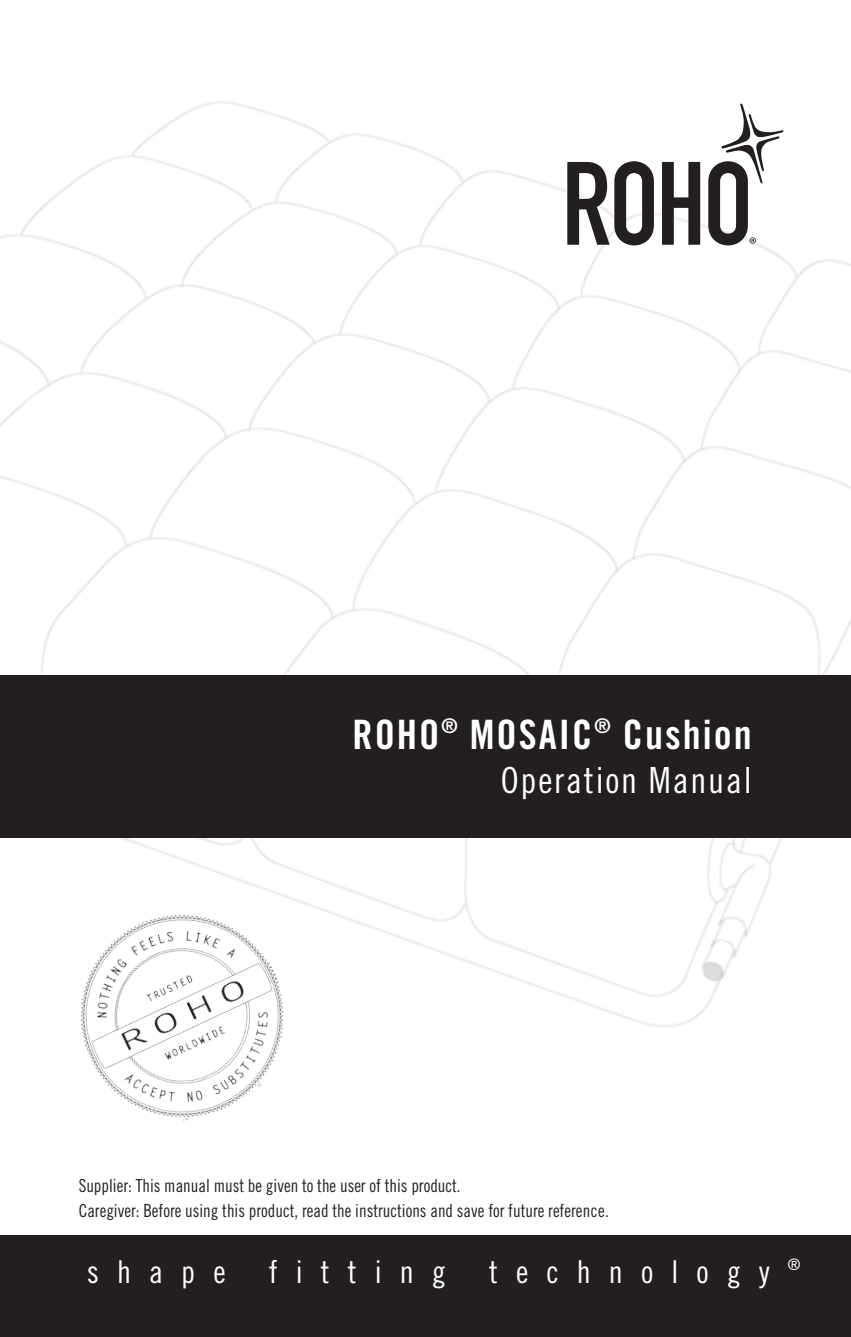
<style>
.page{position:relative;width:851px;height:1337px;background:#fff}
.page>*{position:absolute;margin:0;border:0;box-sizing:border-box;transform-origin:0 0}
.t1{font:40.5px "Trade Gothic LT Std Bd Cn 20";letter-spacing:.05em;color:#fff}
.t2{font:36px "Trade Gothic LT Std Cn 18";letter-spacing:.05em;color:#fff}
.t3{font:31.5px "Trade Gothic LT Std Cn 18";letter-spacing:.575em;color:#fff}
.t4{font:18px/24.8px "Trade Gothic LT Std Cn 18";color:#231f20;scale:.95 1}
</style>
<div class="page">
<img style="left:162px;top:837px;width:217px;height:94px">
<img style="left:379px;top:837px;width:237px;height:178px">
<img style="left:470px;top:837px;width:152px;height:71px">
<img style="left:64px;top:497px;width:203px;height:114px">
<img style="left:163px;top:459px;width:104px;height:57px">
<img style="left:267px;top:568px;width:345px;height:107px">
<img style="left:350px;top:459px;width:392px;height:119px">
<img style="left:428px;top:372px;width:390px;height:102px">
<img style="left:496px;top:130px;width:354px;height:251px">
<img style="left:0;top:199px;width:368px;height:260px">
<img style="left:96px;top:117px;width:367px;height:255px">
<img style="left:191px;top:101px;width:357px;height:186px">
<img style="left:625px;top:837px;width:207px;height:19px">
<img style="left:616px;top:856px;width:159px;height:171px">
<div style="left:0;top:1235px;width:850px;height:101px;background:#231f20"></div>
<img style="left:80px;top:881px;width:237px;height:240px">
<div style="left:0;top:675px;width:850px;height:162px;background:#231f20"></div>
<svg style="left:567px;top:161px;width:87px;height:84px"></svg>
<svg style="left:662px;top:162px;width:38px;height:83px"></svg>
<svg style="left:708px;top:104px;width:75px;height:141px"></svg>
<h1 class="t1" style="left:352px;top:710px;width:401px">ROHO<sup>®</sup> MOSAIC<sup>®</sup> Cushion</h1>
<h2 class="t2" style="left:501px;top:758px;width:252px">Operation Manual</h2>
<p class="t4" style="left:79px;top:1172px;width:559px">Supplier: This manual must be given to the user of this product.<br>Caregiver: Before using this product, read the instructions and save for future reference.</p>
<h3 class="t3" style="left:87px;top:1252px;width:140px">shape</h3>
<h3 class="t3" style="left:269px;top:1252px;width:178px">fitting</h3>
<h3 class="t3" style="left:489px;top:1252px;width:312px">technology <sup>®</sup></h3>
</div>
